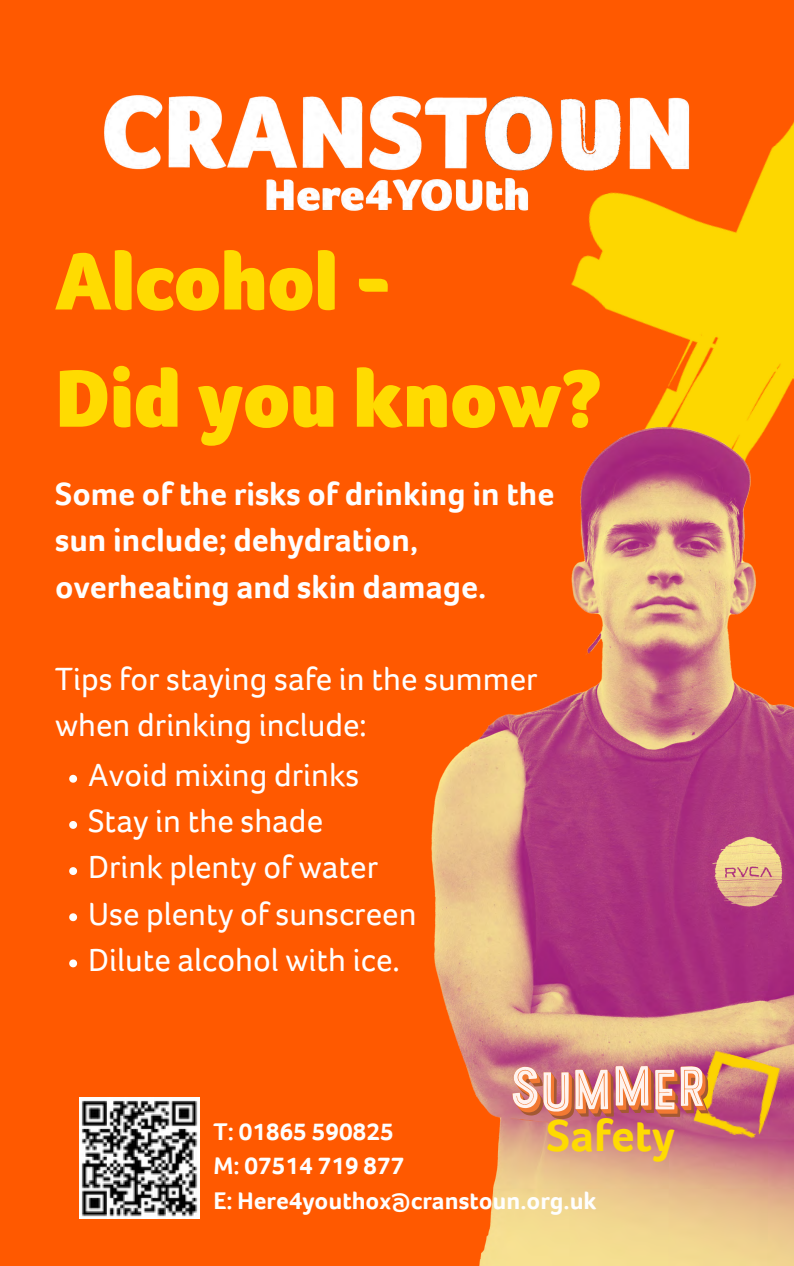
<style>
.page{position:relative;width:794px;height:1266px;background:#fff}
.page>*{position:absolute;margin:0;border:0;box-sizing:border-box;transform-origin:0 0}
.t1{font:900 83.85px "Foco";color:#ffdb01}
.t2{font:700 45.9px "Foco";color:#ffdb01}
.t3{font:33px/46.1px "Foco";color:#fefefe}
.t4{font:700 33px/46.1px "Foco";color:#fefefe}
.t5{font:700 24.83px "Foco";color:#fefefe}
.t6{font:700 24.75px "Foco";color:#fefefe}
</style>
<div class="page">
<div style="left:0;top:0;width:793px;height:1266px;background:#ff5900"></div>
<img style="left:79px;top:1098px;width:120px;height:120px">
<img style="left:571px;top:123px;width:222px;height:275px">
<img style="left:104px;top:95px;width:610px;height:128px">
<img style="left:431px;top:398px;width:362px;height:868px">
<img style="left:692px;top:1049px;width:88px;height:93px">
<svg style="left:512px;top:1066px;width:196px;height:53px;background:#de9a8b"></svg>
<svg style="left:69px;top:775px;width:8px;height:7px"></svg>
<svg style="left:69px;top:821px;width:8px;height:8px"></svg>
<svg style="left:69px;top:867px;width:8px;height:8px"></svg>
<svg style="left:69px;top:913px;width:8px;height:8px"></svg>
<svg style="left:69px;top:959px;width:8px;height:8px"></svg>
<p class="t1" style="left:55px;top:250px;width:338px">Alcohol -</p>
<p class="t1" style="left:55px;top:367px;width:548px">Did you know?</p>
<p class="t4" style="left:55px;top:475px;width:500px">Some of the risks of drinking in the sun include; dehydration, overheating and skin damage.</p>
<p class="t3" style="left:55px;top:660px;width:484px">Tips for staying safe in the summer when drinking include:</p>
<p class="t3" style="left:88px;top:756px;width:272px">Avoid mixing drinks</p>
<p class="t3" style="left:88px;top:802px;width:236px">Stay in the shade</p>
<p class="t3" style="left:88px;top:848px;width:291px">Drink plenty of water</p>
<p class="t3" style="left:88px;top:894px;width:330px">Use plenty of sunscreen</p>
<p class="t3" style="left:88px;top:940px;width:313px">Dilute alcohol with ice.</p>
<p class="t5" style="left:213px;top:1122px;width:181px">T: 01865 590825</p>
<p class="t2" style="left:546px;top:1118px;width:129px">Safety</p>
<p class="t5" style="left:213px;top:1156px;width:192px">M: 07514 719 877</p>
<p class="t6" style="left:213px;top:1191px;width:384px">E: Here4youthox@cranstoun.org.uk</p>
</div>
